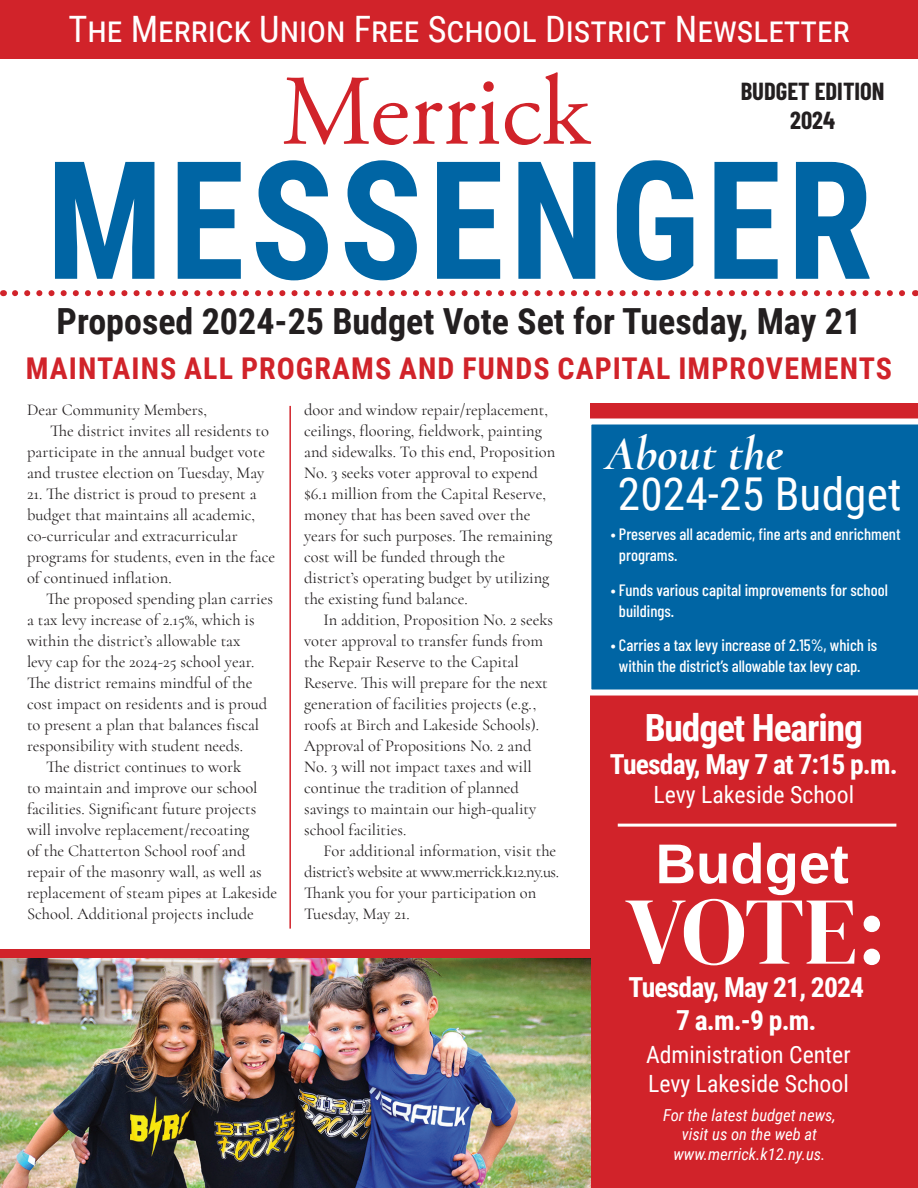
<style>
.page{position:relative;width:918px;height:1188px;background:#fff}
.page>*{position:absolute;margin:0;border:0;box-sizing:border-box;transform-origin:0 0}
.t1{font:700 164.4px "Roboto Condensed";letter-spacing:.035em;color:#0065a4;scale:.94 1}
.t2{font:99.75px "Adobe Garamond Pro";color:#d1232a}
.t3{font:95.7px "DM Serif Display";color:#fff}
.t4{font:700 56.1px "Arimo";color:#fff}
.t5{font:italic 700 49.35px "Cormorant";letter-spacing:.005em;color:#fff}
.t6{font:45.3px "Roboto Condensed";letter-spacing:.005em;color:#fff}
.t7{font:700 37.5px "Roboto Condensed";letter-spacing:-.03em;color:#fff}
.t8{font:36.45px "Roboto Condensed";color:#fff}
.t9{font:700 36px "Roboto Condensed";color:#231f20}
.t10{font:700 30px "Roboto Condensed";letter-spacing:.035em;color:#d1232a}
.t11{font:700 27.6px/33.2px "Roboto Condensed";letter-spacing:-.03em;color:#fff;text-align:center}
.t12{font:700 24.75px/29.7px "Barlow Condensed";color:#231f20;text-align:center}
.t13{font:23.7px/28.5px "Roboto Condensed";color:#fff}
.t14{font:16.5px/21px "Cormorant";color:#231f20}
.t15{font:500 16.5px/21px "Barlow Condensed";color:#fff}
.t16{font:italic 16.5px/19.8px "Roboto Condensed";color:#fff;text-align:center}
</style>
<div class="page">
<div style="left:0;top:0;width:918px;height:59px;background:#d1232a"></div>
<svg style="left:15px;top:290px;width:890px;height:6px"></svg>
<hr style="left:289px;top:406px;width:2px;height:523px;background:#d1232a">
<div style="left:591px;top:404px;width:327px;height:784px;background:#d1232a"></div>
<div style="left:590px;top:418px;width:328px;height:278px;background:#0065a4"></div>
<img style="left:0;top:958px;width:591px;height:230px">
<div style="left:0;top:949px;width:598px;height:9px;background:#d1232a"></div>
<hr style="left:618px;top:824px;width:278px;height:3px;background:#fff">
<h3 class="t8" style="left:68px;top:4px;width:783px">The Merrick Union Free School District Newsletter</h3>
<h2 class="t2" style="left:281px;top:52px;width:309px">Merrick</h2>
<h3 class="t12" style="left:741px;top:75px;width:146px">BUDGET EDITION<br>2024</h3>
<h1 class="t1" style="left:46px;top:105px;width:881px">MESSENGER</h1>
<h3 class="t9" style="left:57px;top:296px;width:806px">Proposed 2024-25 Budget Vote Set for Tuesday, May 21</h3>
<h3 class="t10" style="left:26px;top:347px;width:868px">MAINTAINS ALL PROGRAMS AND FUNDS CAPITAL IMPROVEMENTS</h3>
<p class="t14" style="left:27px;top:399px;width:182px">Dear Community Members,</p>
<p class="t14" style="left:50px;top:420px;width:220px">The district invites all residents to</p>
<p class="t14" style="left:27px;top:441px;width:240px">participate in the annual budget vote</p>
<p class="t14" style="left:27px;top:462px;width:239px">and trustee election on Tuesday, May</p>
<p class="t14" style="left:27px;top:483px;width:250px">21. The district is proud to present a budget that maintains all academic, co-curricular and extracurricular programs for students, even in the face of continued inflation.</p>
<p class="t14" style="left:46px;top:588px;width:228px">The proposed spending plan carries</p>
<p class="t14" style="left:27px;top:609px;width:229px">a tax levy increase of 2.15%, which is</p>
<p class="t14" style="left:27px;top:630px;width:215px">within the district’s allowable tax</p>
<p class="t14" style="left:27px;top:651px;width:229px">levy cap for the 2024-25 school year.</p>
<p class="t14" style="left:27px;top:672px;width:227px">The district remains mindful of the</p>
<p class="t14" style="left:27px;top:693px;width:242px">cost impact on residents and is proud</p>
<p class="t14" style="left:27px;top:714px;width:234px">to present a plan that balances fiscal</p>
<p class="t14" style="left:27px;top:735px;width:218px">responsibility with student needs.</p>
<p class="t14" style="left:46px;top:756px;width:196px">The district continues to work</p>
<p class="t14" style="left:27px;top:777px;width:232px">to maintain and improve our school</p>
<p class="t14" style="left:27px;top:798px;width:231px">facilities. Significant future projects</p>
<p class="t14" style="left:27px;top:819px;width:224px">will involve replacement/recoating</p>
<p class="t14" style="left:27px;top:840px;width:220px">of the Chatterton School roof and</p>
<p class="t14" style="left:27px;top:861px;width:236px">repair of the masonry wall, as well as</p>
<p class="t14" style="left:27px;top:882px;width:252px">replacement of steam pipes at Lakeside</p>
<p class="t14" style="left:27px;top:903px;width:229px">School. Additional projects include</p>
<p class="t14" style="left:304px;top:399px;width:253px">door and window repair/replacement, ceilings, flooring, fieldwork, painting and sidewalks. To this end, Proposition No. 3 seeks voter approval to expend $6.1 million from the Capital Reserve, money that has been saved over the years for such purposes. The remaining cost will be funded through the district’s operating budget by utilizing the existing fund balance.</p>
<p class="t14" style="left:304px;top:609px;width:251px;text-indent:19px">In addition, Proposition No. 2 seeks voter approval to transfer funds from the Repair Reserve to the Capital Reserve. This will prepare for the next generation of facilities projects (e.g., roofs at Birch and Lakeside Schools).<br>Approval of Propositions No. 2 and No. 3 will not impact taxes and will continue the tradition of planned savings to maintain our high-quality school facilities.</p>
<p class="t14" style="left:304px;top:840px;width:256px;text-indent:19px">For additional information, visit the district’s website at www.merrick.k12.ny.us.<br>Thank you for your participation on Tuesday, May 21.</p>
<h3 class="t5" style="left:605px;top:423px;width:180px">About the</h3>
<h3 class="t6" style="left:618px;top:462px;width:285px">2024-25 Budget</h3>
<p class="t15" style="left:619px;top:523px;width:283px;text-indent:-8px">• Preserves all academic, fine arts and enrichment programs.</p>
<p class="t15" style="left:619px;top:578px;width:270px;text-indent:-8px">• Funds various capital improvements for school buildings.</p>
<p class="t15" style="left:611px;top:634px;width:268px;text-align:center">• Carries a tax levy increase of 2.15%, which is within the district’s allowable tax levy cap.</p>
<h3 class="t7" style="left:645px;top:702px;width:220px">Budget Hearing</h3>
<h3 class="t11" style="left:610px;top:747px;width:290px">Tuesday, May 7 at 7:15 p.m.</h3>
<h3 class="t13" style="left:653px;top:779px;width:202px">Levy Lakeside School</h3>
<h3 class="t4" style="left:656px;top:825px;width:195px">Budget</h3>
<h3 class="t3" style="left:626px;top:876px;width:262px">VOTE:</h3>
<h3 class="t11" style="left:628px;top:970px;width:237px">Tuesday, May 21, 2024<br>7 a.m.-9 p.m.</h3>
<h3 class="t13" style="left:646px;top:1039px;width:206px">Administration Center<br>Levy Lakeside School</h3>
<p class="t16" style="left:663px;top:1104px;width:174px">For the latest budget news, visit us on the web at www.merrick.k12.ny.us.</p>
</div>
